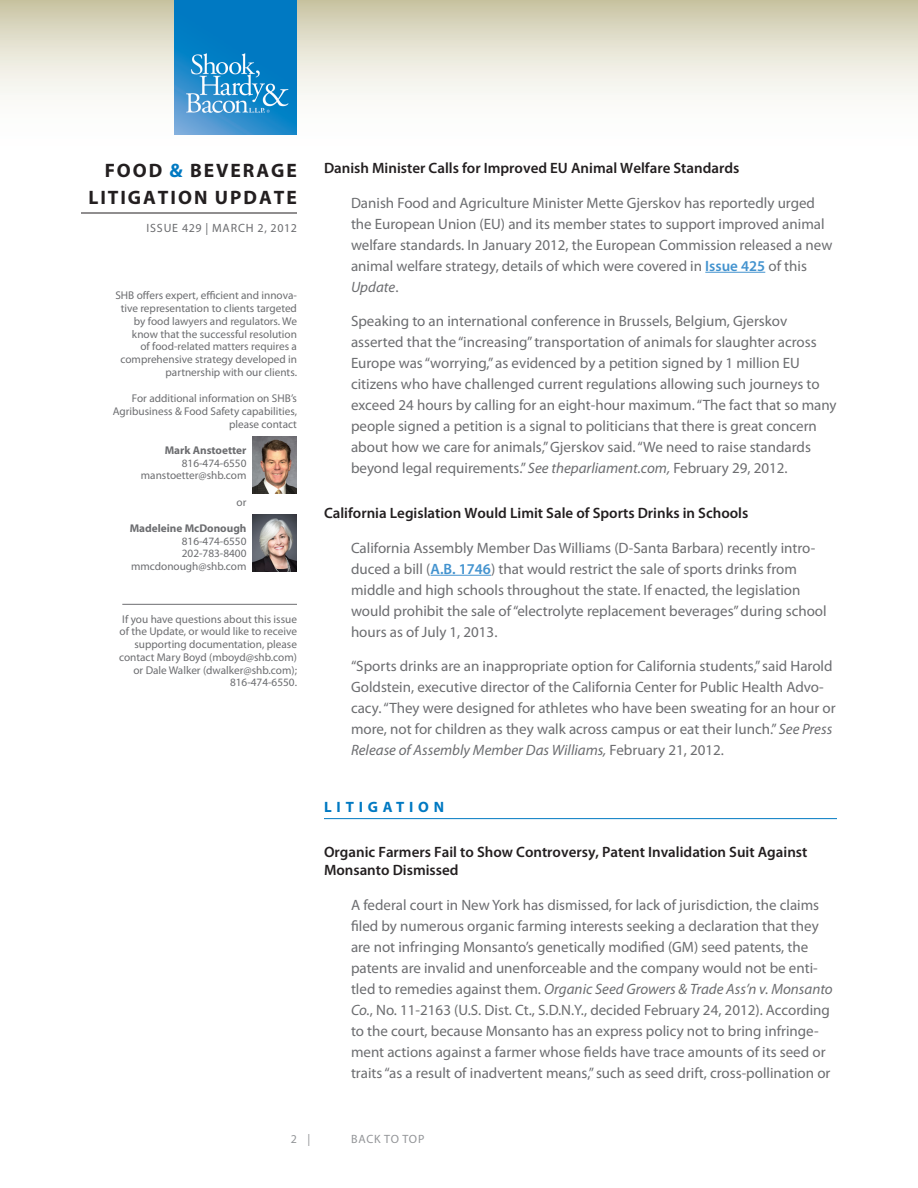
<style>
.page{position:relative;width:918px;height:1188px;background:#fff}
.page>*{position:absolute;margin:0;border:0;box-sizing:border-box;transform-origin:0 0}
.t1{font:700 19.5px/27px "Myriad Pro";letter-spacing:.1em;color:#231f20;text-align:right}
.Body{font:15px/21px "Myriad Pro";color:#6c6d70}
.Subhead{font:600 15px/18px "Myriad Pro";color:#231f20}
.Head{font:700 15px "Myriad Pro";letter-spacing:.32em;color:#0079c2}
.t2{font:12px "Myriad Pro";letter-spacing:.07em;color:#6c6d70}
.Body-2{font:12px "Myriad Pro";letter-spacing:.06em;color:#939598}
.Body-3{font:11.25px/12.8px "Myriad Pro";color:#6c6d70;text-align:right}
.s1{color:#0079c2}
.s2{font-weight:700}
.s3{font-weight:600;color:#4393cf}
.s4{font-style:italic}
</style>
<div class="page">
<svg style="left:0;top:0;width:918px;height:135px"></svg>
<hr style="left:81px;top:213px;width:216px;height:1px;background:#231f20">
<img style="left:175px;top:0;width:122px;height:135px">
<hr style="left:705px;top:272px;width:60px;height:1px;background:#4393cf">
<hr style="left:430px;top:575px;width:61px;height:1px;background:#4393cf">
<hr style="left:324px;top:818px;width:513px;height:1px;background:#0079c2">
<hr style="left:122px;top:604px;width:175px;height:1px;background:#6c6d70">
<img style="left:253px;top:514px;width:44px;height:57px">
<img style="left:253px;top:436px;width:44px;height:58px">
<p class="t1" style="left:88px;top:156px;width:210px">FOOD <span class="s1">&amp;</span> BEVERAGE<br>LITIGATION UPDATE</p>
<p class="t2" style="left:146px;top:221px;width:152px">ISSUE 429 | MARCH 2, 2012</p>
<p class="Body-3" style="left:115px;top:289px;width:183px">SHB offers expert, efficient and innova&shy;tive representation to clients targeted by food lawyers and regulators. We know that the successful resolution<br>of food-related matters requires a comprehensive strategy developed in partnership with our clients.</p>
<p class="Body-3" style="left:113px;top:392px;width:186px">For additional information on SHB’s<br>Agribusiness &amp; Food Safety capabilities, please contact</p>
<p class="Body-3" style="left:141px;top:444px;width:107px"><span class="s2">Mark Anstoetter<br></span>816-474-6550 manstoetter@shb.com</p>
<p class="Body-3" style="left:237px;top:495px;width:11px">or</p>
<p class="Body-3" style="left:130px;top:522px;width:118px"><span class="s2">Madeleine McDonough<br></span>816-474-6550<br>202-783-8400 mmcdonough@shb.com</p>
<p class="Body-3" style="left:119px;top:612px;width:179px">If you have questions about this issue of the Update, or would like to receive supporting documentation, please contact Mary Boyd (mboyd@shb.com) or Dale Walker (dwalker@shb.com);<br>816-474-6550.</p>
<p class="Subhead" style="left:324px;top:159px;width:417px">Danish Minister Calls for Improved EU Animal Welfare Standards</p>
<p class="Body" style="left:351px;top:192px;width:483px">Danish Food and Agriculture Minister Mette Gjerskov has reportedly urged the European Union (EU) and its member states to support improved animal welfare standards. In January 2012, the European Commission released a new animal welfare strategy, details of which were covered in <span class="s3">Issue 425</span> of this <span class="s4">Update</span>.</p>
<p class="Body" style="left:351px;top:310px;width:487px">Speaking to an international conference in Brussels, Belgium, Gjerskov asserted that the “increasing” transportation of animals for slaughter across Europe was “worrying,” as evidenced by a petition signed by 1 million EU citizens who have challenged current regulations allowing such journeys to exceed 24 hours by calling for an eight-hour maximum. “The fact that so many people signed a petition is a signal to politicians that there is great concern about how we care for animals,” Gjerskov said. “We need to raise standards beyond legal requirements.” <span class="s4">See theparliament.com,</span> February 29, 2012.</p>
<p class="Subhead" style="left:324px;top:504px;width:426px">California Legislation Would Limit Sale of Sports Drinks in Schools</p>
<p class="Body" style="left:351px;top:537px;width:477px">California Assembly Member Das Williams (D-Santa Barbara) recently intro&shy;duced a bill (<span class="s3">A.B. 1746</span>) that would restrict the sale of sports drinks from middle and high schools throughout the state. If enacted, the legislation would prohibit the sale of “electrolyte replacement beverages” during school hours as of July 1, 2013.</p>
<p class="Body" style="left:351px;top:655px;width:486px">“Sports drinks are an inappropriate option for California students,” said Harold Goldstein, executive director of the California Center for Public Health Advo&shy;cacy. “They were designed for athletes who have been sweating for an hour or more, not for children as they walk across campus or eat their lunch.” <span class="s4">See Press Release of Assembly Member Das Williams,</span> February 21, 2012.</p>
<p class="Head" style="left:324px;top:797px;width:122px">LITIGATION</p>
<p class="Subhead" style="left:324px;top:843px;width:485px">Organic Farmers Fail to Show Controversy, Patent Invalidation Suit Against<br>Monsanto Dismissed</p>
<p class="Body" style="left:351px;top:894px;width:483px">A federal court in New York has dismissed, for lack of jurisdiction, the claims filed by numerous organic farming interests seeking a declaration that they are not infringing Monsanto’s genetically modified (GM) seed patents, the patents are invalid and unenforceable and the company would not be enti&shy;tled to remedies against them. <span class="s4">Organic Seed Growers &amp; Trade Ass’n v. Monsanto Co.</span>, No. 11-2163 (U.S. Dist. Ct., S.D.N.Y., decided February 24, 2012). According to the court, because Monsanto has an express policy not to bring infringe&shy;ment actions against a farmer whose fields have trace amounts of its seed or traits “as a result of inadvertent means,” such as seed drift, cross-pollination or</p>
<p class="Body-2" style="left:291px;top:1132px;width:21px">2 |</p>
<p class="Body-2" style="left:351px;top:1132px;width:75px">BACK TO TOP</p>
</div>
